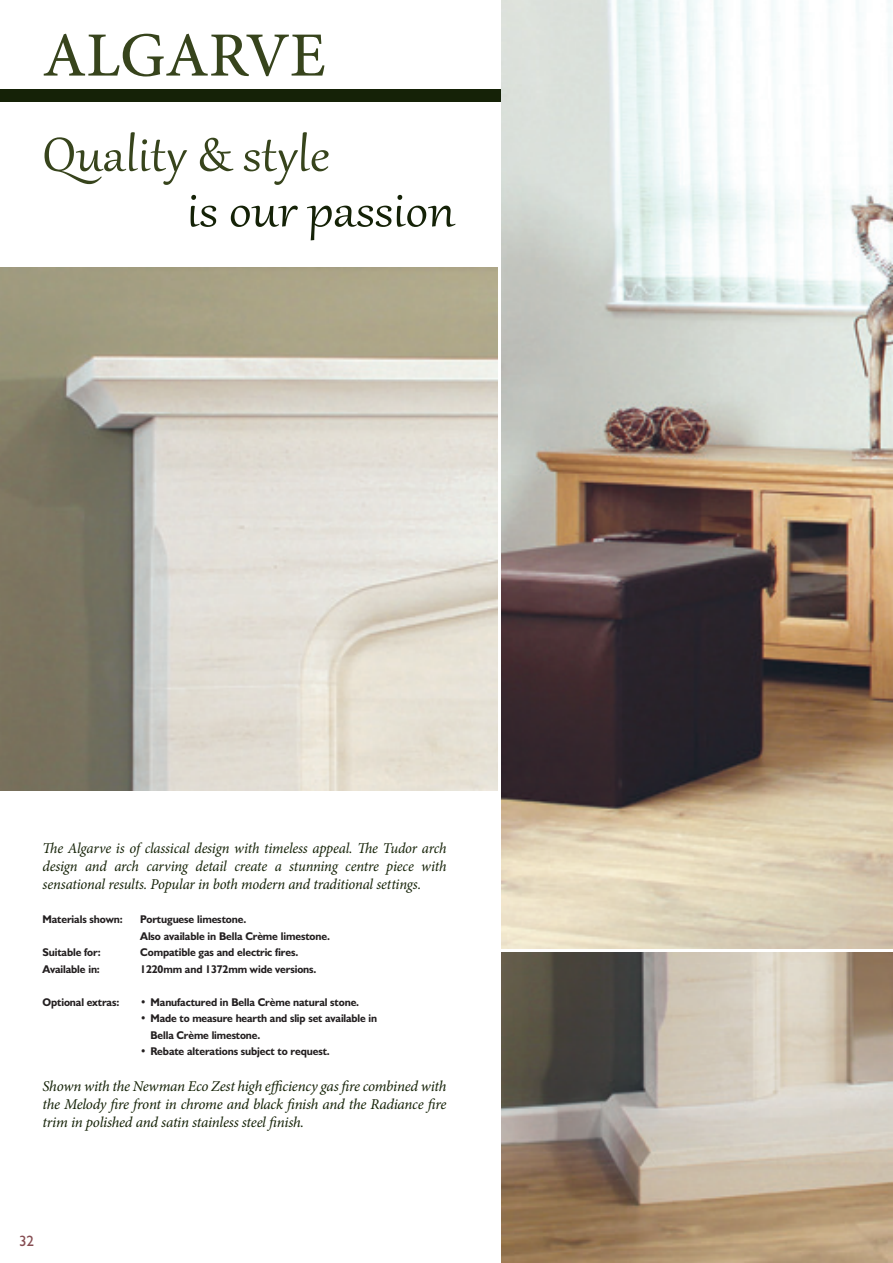
<style>
.page{position:relative;width:893px;height:1263px;background:#fff}
.page>*{position:absolute;margin:0;border:0;box-sizing:border-box;transform-origin:0 0}
.t1{font:500 63px "Minion Pro";color:#37441c}
.t2{font:57.9px "Gabriola";letter-spacing:.005em;color:#37441c;scale:1.09 1}
.t3{font:57.9px "Gabriola";letter-spacing:.005em;color:#152207;scale:1.09 1}
.t4{font:italic 15px/18px "Minion Pro";letter-spacing:-.015em;color:#152207;text-align:justify}
.t5{font:15px "Humanist 521 BT";color:#864d52}
.t6{font:700 11.25px "Humanist 521 BT";letter-spacing:-.01em;color:#231f20;scale:.96 1}
.t7{font:700 11.25px "Humanist 521 BT";letter-spacing:-.01em;color:#231f20;scale:.95 1}
</style>
<div class="page">
<div style="left:0;top:89px;width:893px;height:13px;background:#152207"></div>
<img style="left:502px;top:0;width:391px;height:948px">
<img style="left:0;top:268px;width:497px;height:523px">
<img style="left:502px;top:952px;width:391px;height:311px">
<p class="t1" style="left:43px;top:13px;width:285px">ALGARVE</p>
<p class="t2" style="left:43px;top:117px;width:265px">Quality &amp; style</p>
<p class="t3" style="left:187px;top:172px;width:248px">is our passion</p>
<p class="t4" style="left:43px;top:839px;width:405px">The Algarve is of classical design with timeless appeal. The Tudor arch design and arch carving detail create a stunning centre piece with sensational results. Popular in both modern and traditional settings.</p>
<p class="t6" style="left:43px;top:912px;width:85px">Materials shown:</p>
<p class="t6" style="left:140px;top:912px;width:112px">Portuguese limestone.</p>
<p class="t6" style="left:140px;top:929px;width:199px">Also available in Bella Crème limestone.</p>
<p class="t6" style="left:43px;top:945px;width:62px">Suitable for:</p>
<p class="t6" style="left:140px;top:945px;width:166px">Compatible gas and electric fires.</p>
<p class="t6" style="left:43px;top:962px;width:61px">Available in:</p>
<p class="t6" style="left:140px;top:962px;width:185px">1220mm and 1372mm wide versions.</p>
<p class="t6" style="left:43px;top:995px;width:82px">Optional extras:</p>
<p class="t6" style="left:140px;top:995px;width:230px">• Manufactured in Bella Crème natural stone.</p>
<p class="t6" style="left:140px;top:1011px;width:248px">• Made to measure hearth and slip set available in</p>
<p class="t7" style="left:151px;top:1028px;width:117px">Bella Crème limestone.</p>
<p class="t6" style="left:140px;top:1044px;width:199px">• Rebate alterations subject to request.</p>
<p class="t4" style="left:43px;top:1077px;width:405px">Shown with the Newman Eco Zest high efficiency gas fire combined with the Melody fire front in chrome and black finish and the Radiance fire trim in polished and satin stainless steel finish.</p>
<p class="t5" style="left:19px;top:1232px;width:16px">32</p>
</div>
